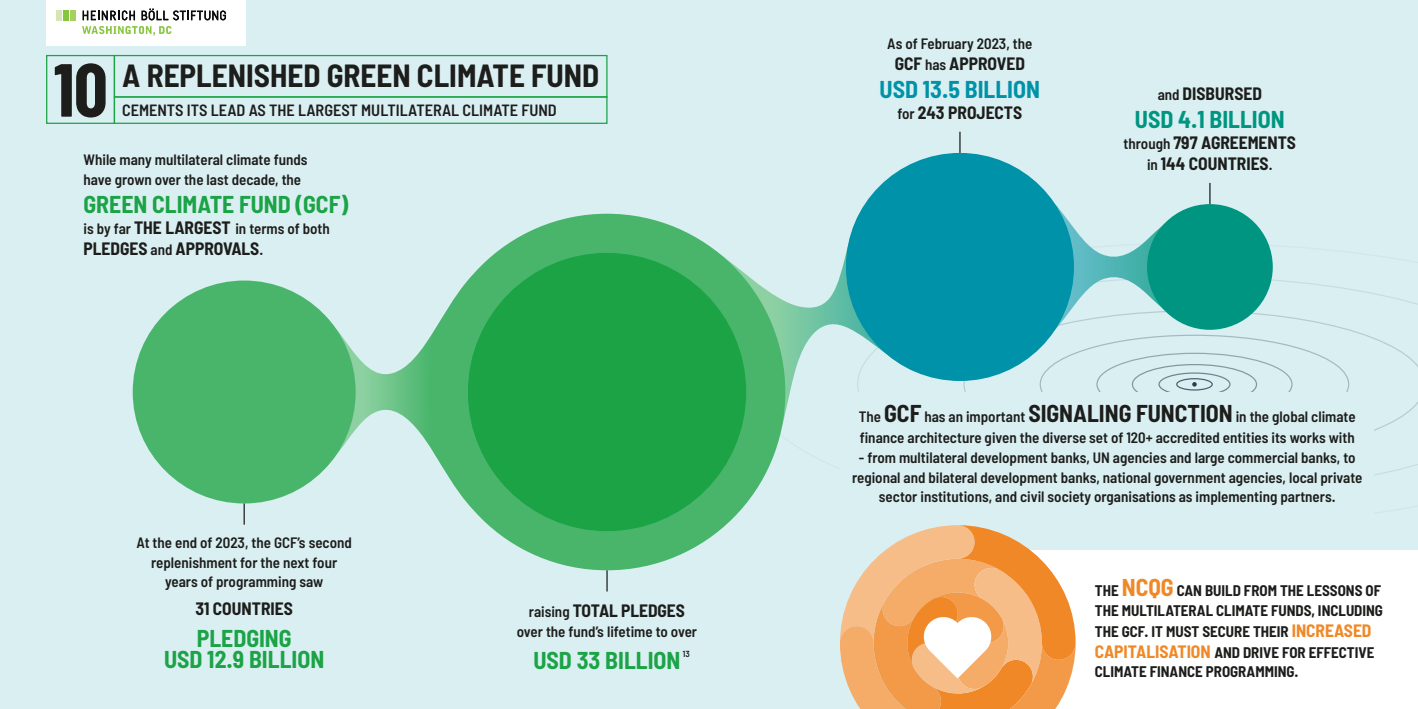
<style>
.page{position:relative;width:1418px;height:709px;background:#fff}
.page>*{position:absolute;margin:0;border:0;box-sizing:border-box;transform-origin:0 0}
.NUMBER{font:700 75px "Barlow Condensed";color:#1d1d1b}
.GRAPHIC_TITLE_2{font:700 semi-condensed 31.25px "Barlow";color:#1d1d1b}
._12pt_COPY{font:700 semi-condensed 23.75px "Barlow";color:#1ba346}
._12pt_COPY-2{font:700 semi-condensed 23.75px "Barlow";color:#0092a8}
._12pt_COPY-3{font:700 semi-condensed 23.75px "Barlow";color:#009580}
._12pt_COPY-4{font:700 semi-condensed 17.5px/21px "Barlow";color:#1d1d1b;text-align:center}
.GRAPHIC_TITLE_1{font:600 semi-condensed 16.25px "Barlow";color:#1d1d1b}
._12pt_COPY-5{font:600 semi-condensed 15px/19.5px "Barlow";color:#1d1d1b}
._12pt_HEADING{font:700 semi-condensed 15px/19.5px "Barlow";color:#1d1d1b}
._12pt_COPY-6{font:600 semi-condensed 8.75px "Barlow";color:#1d1d1b}
.s1{font-weight:700;font-size:17.5px}
.s2{font-weight:600;font-size:15px}
.s3{font-weight:700;font-size:23.75px}
.s4{font-size:23.75px;color:#f08827}
.s5{font-size:17.5px;color:#f08827}
</style>
<div class="page">
<div style="left:0;top:0;width:1417px;height:709px;background:#d9eff2"></div>
<svg style="left:244px;top:252px;width:265px;height:289px"></svg>
<svg style="left:750px;top:243px;width:667px;height:256px"></svg>
<div style="left:1176px;top:378px;width:36px;height:12px;border:1px solid #2c3d4f;border-radius:50%"></div>
<svg style="left:1192px;top:382px;width:4px;height:4px"></svg>
<svg style="left:607px;top:198px;width:368px;height:289px"></svg>
<svg style="left:1026px;top:177px;width:183px;height:183px"></svg>
<div style="left:133px;top:280px;width:222px;height:223px;background:#49b56b;border-radius:111px"></div>
<div style="left:429px;top:214px;width:356px;height:356px;background:#49b56b;border-radius:50%"></div>
<div style="left:468px;top:253px;width:278px;height:278px;background:#1ba346;border-radius:50%"></div>
<div style="left:846px;top:153px;width:227px;height:228px;background:#0092a8;border-radius:114px"></div>
<div style="left:1147px;top:204px;width:125px;height:126px;background:#009580;border-radius:63px"></div>
<hr style="left:243px;top:503px;width:2px;height:21px;background:#1d1d1b">
<svg style="left:959px;top:132px;width:1px;height:21px"></svg>
<svg style="left:1209px;top:183px;width:1px;height:21px"></svg>
<svg style="left:606px;top:570px;width:1px;height:21px"></svg>
<div style="left:841px;top:393px;width:532px;height:152px;background:#d9eff2"></div>
<div style="left:959px;top:550px;width:458px;height:159px;background:#fff"></div>
<svg style="left:840px;top:525px;width:235px;height:184px"></svg>
<div style="left:46px;top:0;width:199px;height:46px;background:#fff"></div>
<svg style="left:83px;top:11px;width:52px;height:9px"></svg>
<svg style="left:142px;top:8px;width:84px;height:12px"></svg>
<div style="left:70px;top:10px;width:6px;height:10px;background:#a6d060"></div>
<div style="left:63px;top:10px;width:6px;height:10px;background:#88c53f"></div>
<div style="left:56px;top:10px;width:6px;height:10px;background:#d5e6b0"></div>
<svg style="left:82px;top:26px;width:89px;height:10px"></svg>
<div style="left:46px;top:55px;width:69px;height:69px;border:1px solid #1ba346"></div>
<div style="left:114px;top:96px;width:493px;height:28px;border:1px solid #1ba346"></div>
<div style="left:114px;top:55px;width:493px;height:43px;border:1px solid #1ba346"></div>
<p class="NUMBER" style="left:54px;top:43px;width:55px">10</p>
<p class="GRAPHIC_TITLE_2" style="left:122px;top:57px;width:478px">A REPLENISHED GREEN CLIMATE FUND</p>
<p class="GRAPHIC_TITLE_1" style="left:122px;top:100px;width:436px">CEMENTS ITS LEAD AS THE LARGEST MULTILATERAL CLIMATE FUND</p>
<p class="_12pt_COPY-5" style="left:84px;top:149px;width:225px">While many multilateral climate funds have grown over the last decade, the</p>
<p class="_12pt_COPY" style="left:84px;top:189px;width:266px">GREEN CLIMATE FUND (GCF)</p>
<p class="_12pt_COPY-5" style="left:84px;top:218px;width:248px">is by far <span class="s1">THE LARGEST</span> in terms of both</p>
<p class="_12pt_COPY-4" style="left:84px;top:237px;width:181px">PLEDGES <span class="s2">and</span> APPROVALS<span class="s2">.</span></p>
<p class="_12pt_COPY-5" style="left:136px;top:533px;width:217px;text-align:center">At the end of 2023, the GCF’s second replenishment for the next four years of programming saw</p>
<p class="_12pt_COPY-4" style="left:195px;top:598px;width:99px">31 COUNTRIES</p>
<p class="_12pt_COPY" style="left:197px;top:623px;width:96px">PLEDGING</p>
<p class="_12pt_COPY" style="left:164px;top:644px;width:162px">USD 12.9 BILLION</p>
<p class="_12pt_COPY-6" style="left:682px;top:648px;width:8px">13</p>
<p class="_12pt_COPY-4" style="left:529px;top:600px;width:158px"><span class="s2">raising</span> TOTAL PLEDGES</p>
<p class="_12pt_COPY-5" style="left:517px;top:621px;width:182px">over the fund’s lifetime to over</p>
<p class="_12pt_COPY" style="left:533px;top:645px;width:148px">USD 33 BILLION</p>
<p class="_12pt_COPY-5" style="left:887px;top:34px;width:147px">As of February 2023, the</p>
<p class="_12pt_COPY-4" style="left:894px;top:53px;width:132px">GCF <span class="s2">has</span> APPROVED</p>
<p class="_12pt_COPY-2" style="left:879px;top:75px;width:162px">USD 13.5 BILLION</p>
<p class="_12pt_COPY-4" style="left:897px;top:102px;width:126px"><span class="s2">for</span> 243 PROJECTS</p>
<p class="_12pt_COPY-4" style="left:1157px;top:83px;width:106px"><span class="s2">and</span> DISBURSED</p>
<p class="_12pt_COPY-3" style="left:1134px;top:105px;width:151px">USD 4.1 BILLION</p>
<p class="_12pt_COPY-4" style="left:1123px;top:132px;width:174px"><span class="s2">through</span> 797 AGREEMENTS <span class="s2">in</span> 144 COUNTRIES<span class="s2">.</span></p>
<p class="_12pt_COPY-5" style="left:858px;top:406px;width:498px;line-height:21px">The <span class="s3">GCF</span> has an important <span class="s3">SIGNALING FUNCTION</span> in the global climate finance architecture given the diverse set of 120+ accredited entities its works with</p>
<p class="_12pt_COPY-5" style="left:852px;top:447px;width:512px;text-align:center">- from multilateral development banks, UN agencies and large commercial banks, to regional and bilateral development banks, national government agencies, local private sector institutions, and civil society organisations as implementing partners.</p>
<p class="_12pt_HEADING" style="left:1094px;top:580px;width:289px">THE <span class="s4">NCQG</span> CAN BUILD FROM THE LESSONS OF<br>THE MULTILATERAL CLIMATE FUNDS, INCLUDING</p>
<p class="_12pt_HEADING" style="left:1094px;top:620px;width:281px;line-height:21px">THE GCF. IT MUST SECURE THEIR <span class="s5">INCREASED<br>CAPITALISATION</span> AND DRIVE FOR EFFECTIVE</p>
<p class="_12pt_HEADING" style="left:1094px;top:661px;width:205px">CLIMATE FINANCE PROGRAMMING.</p>
</div>
